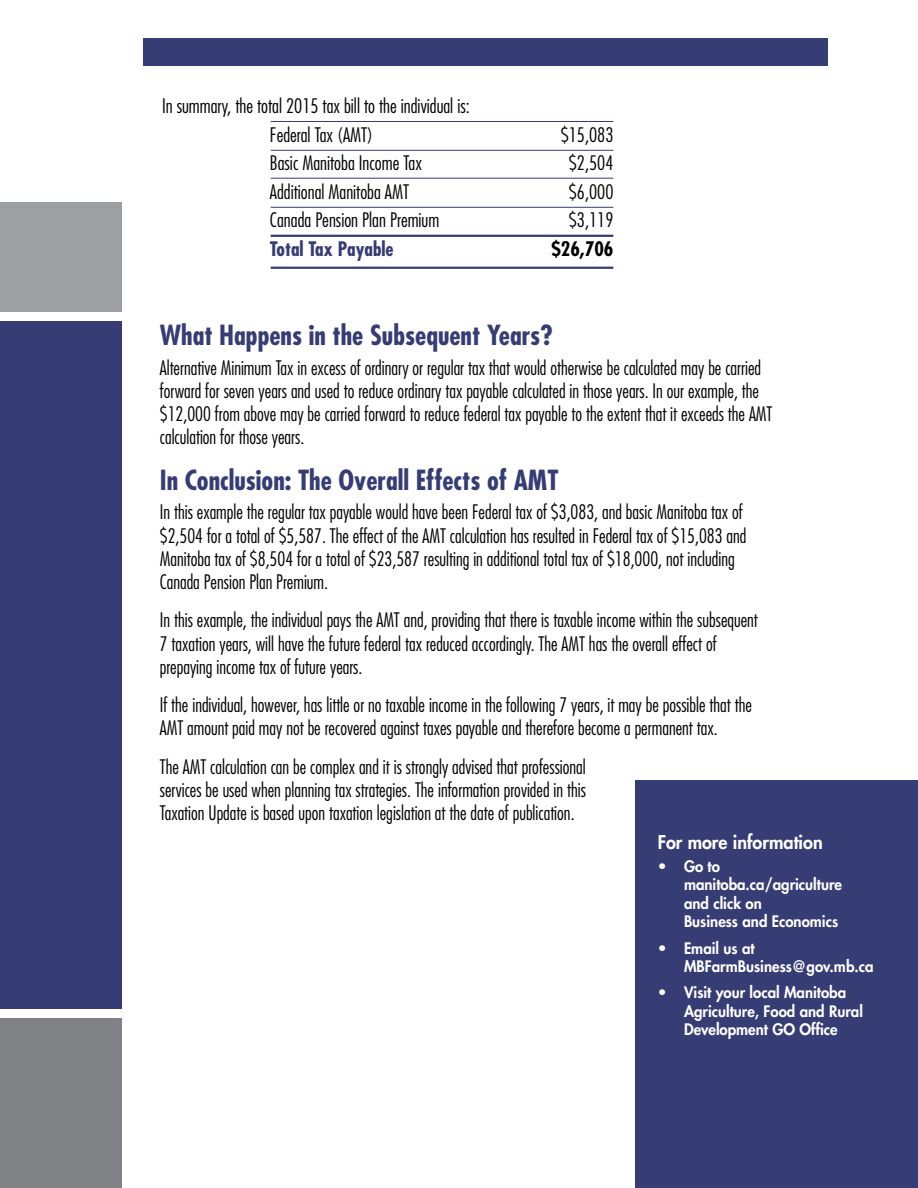
<style>
.page{position:relative;width:918px;height:1188px;background:#fff}
.page>*{position:absolute;margin:0;border:0;box-sizing:border-box;transform-origin:0 0}
.t1{font:700 condensed 27px "Futura";color:#363c74}
.t2{font:300 condensed 19.5px/23.2px "Futura";color:#000}
.t3{font:700 condensed 19.5px "Futura";color:#363c74}
.t4{font:700 condensed 19.5px "Futura";color:#000}
.t5{font:800 18.6px "Futura";color:#fff}
.t6{font:800 15.45px/18.6px "Futura";color:#fff}
</style>
<div class="page">
<hr style="left:271px;top:121px;width:342px;height:1px;background:#363c74">
<hr style="left:271px;top:150px;width:342px;height:1px;background:#363c74">
<hr style="left:271px;top:178px;width:342px;height:1px;background:#363c74">
<hr style="left:271px;top:207px;width:342px;height:1px;background:#363c74">
<hr style="left:271px;top:235px;width:342px;height:2px;background:#363c74">
<hr style="left:271px;top:267px;width:342px;height:2px;background:#363c74">
<div style="left:143px;top:39px;width:685px;height:27px;background:#363c74"></div>
<div style="left:0;top:202px;width:122px;height:110px;background:#9d9fa2"></div>
<div style="left:0;top:321px;width:122px;height:688px;background:#363c74"></div>
<div style="left:0;top:1018px;width:122px;height:170px;background:#808285"></div>
<div style="left:635px;top:781px;width:283px;height:407px;background:#363c74"></div>
<p class="t2" style="left:162px;top:91px;width:309px;line-height:28.5px;text-align:center">In summary, the total 2015 tax bill to the individual is:<br>Federal Tax (AMT)</p>
<p class="t2" style="left:561px;top:122px;width:54px">$15,083</p>
<p class="t2" style="left:270px;top:151px;width:153px">Basic Manitoba Income Tax</p>
<p class="t2" style="left:569px;top:151px;width:46px">$2,504</p>
<p class="t2" style="left:270px;top:180px;width:141px">Additional Manitoba AMT</p>
<p class="t2" style="left:569px;top:180px;width:46px">$6,000</p>
<p class="t2" style="left:270px;top:208px;width:171px">Canada Pension Plan Premium</p>
<p class="t2" style="left:569px;top:208px;width:46px">$3,119</p>
<p class="t3" style="left:270px;top:236px;width:125px">Total Tax Payable</p>
<p class="t4" style="left:551px;top:236px;width:64px">$26,706</p>
<h1 class="t1" style="left:160px;top:318px;width:394px">What Happens in the Subsequent Years?</h1>
<p class="t2" style="left:160px;top:356px;width:614px">Alternative Minimum Tax in excess of ordinary or regular tax that would otherwise be calculated may be carried forward for seven years and used to reduce ordinary tax payable calculated in those years. In our example, the $12,000 from above may be carried forward to reduce federal tax payable to the extent that it exceeds the AMT calculation for those years.</p>
<h1 class="t1" style="left:160px;top:463px;width:400px">In Conclusion: The Overall Effects of AMT</h1>
<p class="t2" style="left:160px;top:500px;width:588px">In this example the regular tax payable would have been Federal tax of $3,083, and basic Manitoba tax of $2,504 for a total of $5,587. The effect of the AMT calculation has resulted in Federal tax of $15,083 and Manitoba tax of $8,504 for a total of $23,587 resulting in additional total tax of $18,000, not including Canada Pension Plan Premium.</p>
<p class="t2" style="left:160px;top:608px;width:600px">In this example, the individual pays the AMT and, providing that there is taxable income within the subsequent<br>7 taxation years, will have the future federal tax reduced accordingly. The AMT has the overall effect of prepaying income tax of future years.</p>
<p class="t2" style="left:160px;top:693px;width:594px">If the individual, however, has little or no taxable income in the following 7 years, it may be possible that the<br>AMT amount paid may not be recovered against taxes payable and therefore become a permanent tax.</p>
<p class="t2" style="left:160px;top:755px;width:428px;text-align:justify">The AMT calculation can be complex and it is strongly advised that professional services be used when planning tax strategies. The information provided in this Taxation Update is based upon taxation legislation at the date of publication.</p>
<p class="t5" style="left:658px;top:829px;width:167px">For more information</p>
<p class="t6" style="left:684px;top:856px;width:160px;text-indent:-26px">• Go to manitoba.ca/agriculture and click on<br>Business and Economics</p>
<p class="t6" style="left:684px;top:938px;width:191px;text-indent:-26px">• Email us at<br>MBFarmBusiness@gov.mb.ca</p>
<p class="t6" style="left:684px;top:983px;width:180px;text-indent:-26px">• Visit your local Manitoba<br>Agriculture, Food and Rural<br>Development GO Office</p>
</div>
